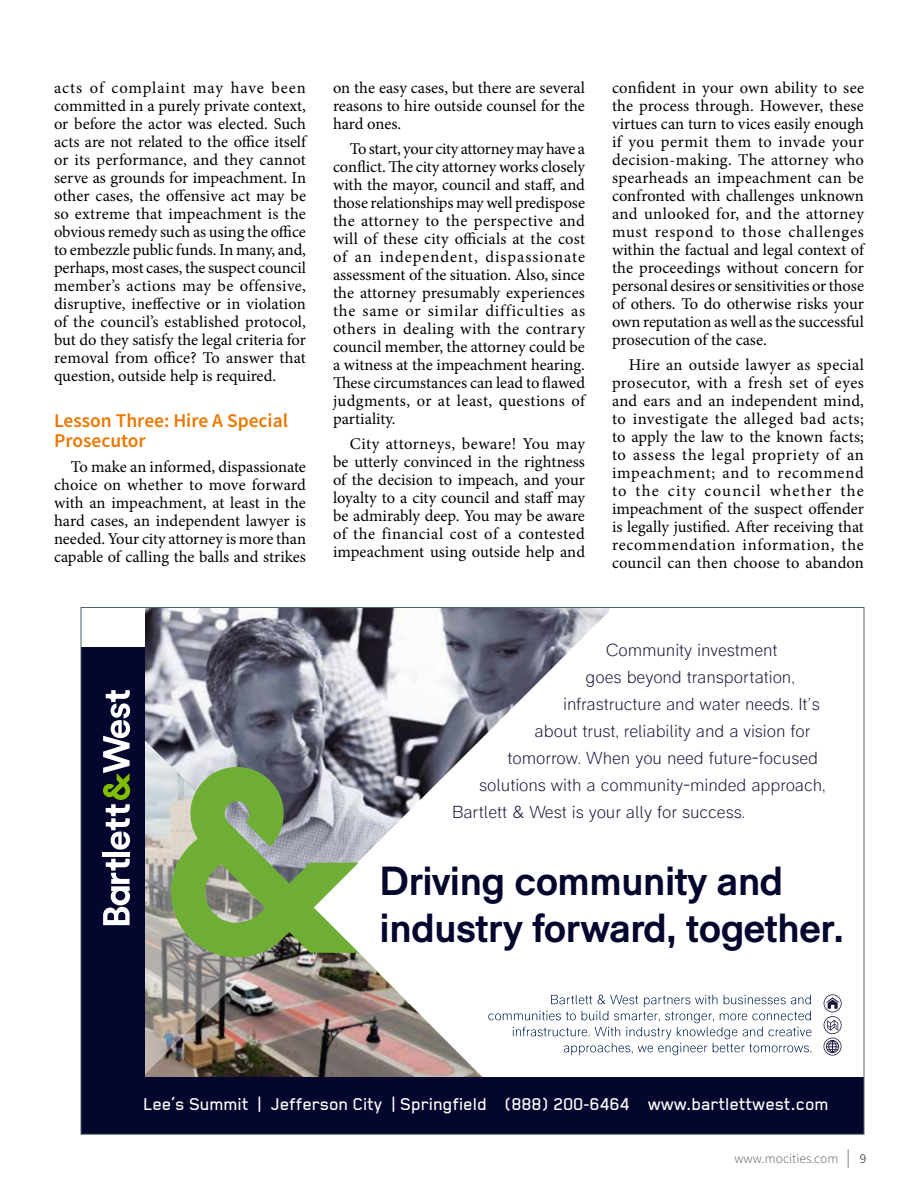
<style>
.page{position:relative;width:918px;height:1188px;background:#fff}
.page>*{position:absolute;margin:0;border:0;box-sizing:border-box;transform-origin:0 0}
.t1{font:700 40.65px "RM Pro";letter-spacing:-.01em;color:#04062d}
.t2{font:500 19.5px "Blender Pro";color:#fff}
.t3{font:600 19.5px/19.5px "Source Sans Pro";color:#ec7700}
.t4{font:300 17.4px "RM Pro";letter-spacing:-.005em;color:#19183b}
.t5{font:16.5px/18px "Minion Pro";color:#000;text-align:justify}
.t6{font:300 13.5px "Source Sans Pro";color:#5e5e5f}
.t7{font:300 13.5px "Source Sans Pro";color:#000}
</style>
<div class="page">
<svg style="left:848px;top:1149px;width:1px;height:19px"></svg>
<img style="left:145px;top:609px;width:465px;height:469px">
<svg style="left:145px;top:618px;width:378px;height:460px"></svg>
<img style="left:145px;top:667px;width:335px;height:411px">
<img style="left:145px;top:670px;width:167px;height:408px">
<div style="left:81px;top:647px;width:64px;height:482px;background:#04062d"></div>
<svg style="left:103px;top:859px;width:27px;height:66px"></svg>
<hr style="left:103px;top:852px;width:27px;height:4px;background:#fff">
<svg style="left:103px;top:690px;width:27px;height:160px"></svg>
<svg style="left:171px;top:767px;width:227px;height:226px;background:#96ab82"></svg>
<div style="left:81px;top:1078px;width:783px;height:56px;background:#04062d"></div>
<svg style="left:488px;top:995px;width:324px;height:60px"></svg>
<svg style="left:824px;top:994px;width:18px;height:62px"></svg>
<p class="t5" style="left:54px;top:79px;width:254px">acts of complaint may have been committed in a purely private context, or before the actor was elected. Such acts are not related to the office itself or its performance, and they cannot serve as grounds for impeachment. In other cases, the offensive act may be so extreme that impeachment is the obvious remedy such as using the office to embezzle public funds. In many, and, perhaps, most cases, the suspect council member’s actions may be offensive, disruptive, ineffective or in violation of the council’s established protocol, but do they satisfy the legal criteria for removal from office? To answer that question, outside help is required.</p>
<p class="t3" style="left:54px;top:411px;width:236px">Lesson Three: Hire A Special<br>Prosecutor</p>
<p class="t5" style="left:54px;top:458px;width:254px;text-indent:17px">To make an informed, dispassionate choice on whether to move forward with an impeachment, at least in the hard cases, an independent lawyer is needed. Your city attorney is more than capable of calling the balls and strikes</p>
<p class="t5" style="left:333px;top:79px;width:254px">on the easy cases, but there are several reasons to hire outside counsel for the hard ones.</p>
<p class="t5" style="left:333px;top:140px;width:254px;text-indent:17px">To start, your city attorney may have a conflict. The city attorney works closely with the mayor, council and staff, and those relationships may well predispose the attorney to the perspective and will of these city officials at the cost of an independent, dispassionate assessment of the situation. Also, since the attorney presumably experiences the same or similar difficulties as others in dealing with the contrary council member, the attorney could be a witness at the impeachment hearing.<br>These circumstances can lead to flawed judgments, or at least, questions of partiality.</p>
<p class="t5" style="left:333px;top:434px;width:254px;text-indent:17px">City attorneys, beware! You may be utterly convinced in the rightness of the decision to impeach, and your loyalty to a city council and staff may be admirably deep. You may be aware of the financial cost of a contested impeachment using outside help and</p>
<p class="t5" style="left:612px;top:79px;width:254px">confident in your own ability to see the process through. However, these virtues can turn to vices easily enough if you permit them to invade your decision-making. The attorney who spearheads an impeachment can be confronted with challenges unknown and unlooked for, and the attorney must respond to those challenges within the factual and legal context of the proceedings without concern for personal desires or sensitivities or those of others. To do otherwise risks your own reputation as well as the successful prosecution of the case.</p>
<p class="t5" style="left:612px;top:356px;width:254px;text-indent:17px">Hire an outside lawyer as special prosecutor, with a fresh set of eyes and ears and an independent mind, to investigate the alleged bad acts; to apply the law to the known facts; to assess the legal propriety of an impeachment; and to recommend to the city council whether the impeachment of the suspect offender is legally justified. After receiving that recommendation information, the council can then choose to abandon</p>
<p class="t4" style="left:606px;top:640px;width:173px">Community investment</p>
<p class="t4" style="left:586px;top:667px;width:211px">goes beyond transportation,</p>
<p class="t4" style="left:563px;top:694px;width:258px">infrastructure and water needs. It’s</p>
<p class="t4" style="left:535px;top:721px;width:277px">about trust, reliability and a vision for</p>
<p class="t4" style="left:508px;top:748px;width:312px">tomorrow. When you need future-focused</p>
<p class="t4" style="left:479px;top:775px;width:348px">solutions with a community-minded approach,</p>
<p class="t4" style="left:452px;top:802px;width:295px">Bartlett &amp; West is your ally for success.</p>
<h1 class="t1" style="left:380px;top:857px;width:405px">Driving community and</h1>
<h1 class="t1" style="left:380px;top:904px;width:466px">industry forward, together.</h1>
<p class="t2" style="left:144px;top:1094px;width:687px">Lee’s Summit | Jefferson City | Springfield (888) 200-6464 www.bartlettwest.com</p>
<p class="t6" style="left:734px;top:1150px;width:105px">www.mocities.com</p>
<p class="t7" style="left:860px;top:1150px;width:8px">9</p>
</div>
